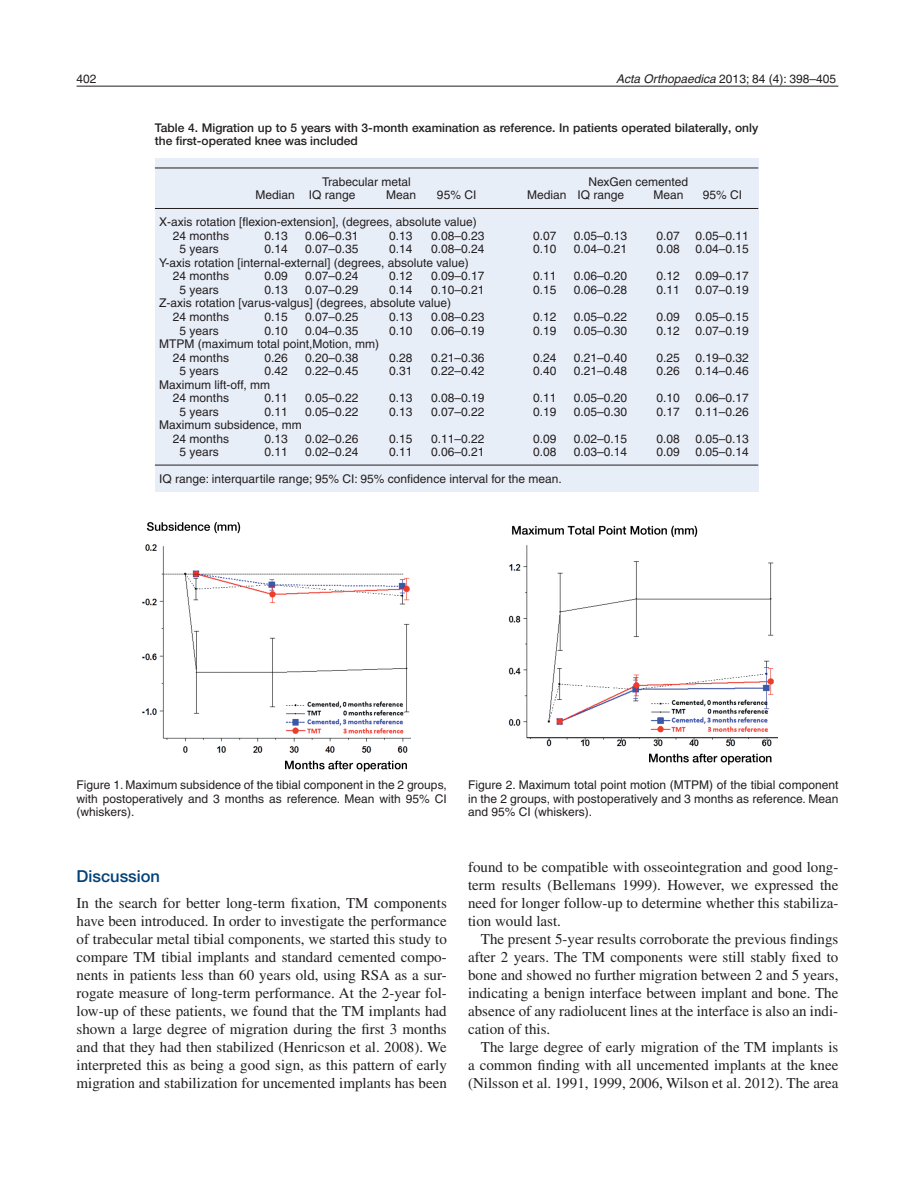
<style>
.page{position:relative;width:915px;height:1191px;background:#fff}
.page>*{position:absolute;margin:0;border:0;box-sizing:border-box;transform-origin:0 0}
.t1{font:500 16.5px "Helvetica Neue LTW1 G";color:#004279}
.t2{font:15px/18px "Times";color:#231f20;text-align:justify}
.t3{font:12px/13.5px "Helvetica";color:#231f20}
.t4{font:500 12px/13.5px "Helvetica Neue LTW1 G";color:#231f20}
.s1{font-style:italic}
</style>
<div class="page">
<hr style="left:77px;top:86px;width:761px;height:1px;background:#231f20">
<div style="left:155px;top:158px;width:603px;height:334px;background:#e8eef8"></div>
<hr style="left:155px;top:168px;width:603px;height:1px;background:#231f20">
<hr style="left:155px;top:208px;width:603px;height:1px;background:#231f20">
<hr style="left:155px;top:465px;width:603px;height:1px;background:#231f20">
<img style="left:142px;top:522px;width:268px;height:250px">
<img style="left:508px;top:525px;width:269px;height:240px">
<p class="t3" style="left:77px;top:72px;width:22px">402</p>
<p class="t3" style="left:615px;top:72px;width:222px"><span class="s1">Acta Orthopaedica</span> 2013; 84 (4): 398–405</p>
<p class="t4" style="left:155px;top:121px;width:604px">Table 4. Migration up to 5 years with 3-month examination as reference. In patients operated bilaterally, only the first-operated knee was included</p>
<p class="t3" style="left:322px;top:175px;width:90px">Trabecular metal</p>
<p class="t3" style="left:588px;top:175px;width:101px">NexGen cemented</p>
<p class="t3" style="left:255px;top:188px;width:101px">Median IQ range</p>
<p class="t3" style="left:386px;top:188px;width:32px">Mean</p>
<p class="t3" style="left:437px;top:188px;width:41px">95% CI</p>
<p class="t3" style="left:527px;top:188px;width:98px">Median IQ range</p>
<p class="t3" style="left:653px;top:188px;width:32px">Mean</p>
<p class="t3" style="left:702px;top:188px;width:41px">95% CI</p>
<p class="t3" style="left:173px;top:215px;width:305px;text-indent:-14px">X-axis rotation [flexion-extension], (degrees, absolute value)<br>24 months</p>
<p class="t3" style="left:264px;top:229px;width:25px">0.13</p>
<p class="t3" style="left:305px;top:229px;width:55px">0.06–0.31</p>
<p class="t3" style="left:389px;top:229px;width:25px">0.13</p>
<p class="t3" style="left:431px;top:229px;width:55px">0.08–0.23</p>
<p class="t3" style="left:533px;top:229px;width:25px">0.07</p>
<p class="t3" style="left:573px;top:229px;width:55px">0.05–0.13</p>
<p class="t3" style="left:656px;top:229px;width:25px">0.07</p>
<p class="t3" style="left:695px;top:229px;width:55px">0.05–0.11</p>
<p class="t3" style="left:179px;top:242px;width:41px">5 years</p>
<p class="t3" style="left:264px;top:242px;width:25px">0.14</p>
<p class="t3" style="left:305px;top:242px;width:55px">0.07–0.35</p>
<p class="t3" style="left:389px;top:242px;width:25px">0.14</p>
<p class="t3" style="left:431px;top:242px;width:55px">0.08–0.24</p>
<p class="t3" style="left:533px;top:242px;width:25px">0.10</p>
<p class="t3" style="left:573px;top:242px;width:55px">0.04–0.21</p>
<p class="t3" style="left:656px;top:242px;width:25px">0.08</p>
<p class="t3" style="left:695px;top:242px;width:55px">0.04–0.15</p>
<p class="t3" style="left:173px;top:256px;width:297px;text-indent:-14px">Y-axis rotation [internal-external] (degrees, absolute value)<br>24 months</p>
<p class="t3" style="left:264px;top:269px;width:25px">0.09</p>
<p class="t3" style="left:305px;top:269px;width:55px">0.07–0.24</p>
<p class="t3" style="left:389px;top:269px;width:25px">0.12</p>
<p class="t3" style="left:431px;top:269px;width:55px">0.09–0.17</p>
<p class="t3" style="left:533px;top:269px;width:25px">0.11</p>
<p class="t3" style="left:573px;top:269px;width:55px">0.06–0.20</p>
<p class="t3" style="left:656px;top:269px;width:25px">0.12</p>
<p class="t3" style="left:695px;top:269px;width:55px">0.09–0.17</p>
<p class="t3" style="left:179px;top:283px;width:41px">5 years</p>
<p class="t3" style="left:264px;top:283px;width:25px">0.13</p>
<p class="t3" style="left:305px;top:283px;width:55px">0.07–0.29</p>
<p class="t3" style="left:389px;top:283px;width:25px">0.14</p>
<p class="t3" style="left:431px;top:283px;width:55px">0.10–0.21</p>
<p class="t3" style="left:533px;top:283px;width:25px">0.15</p>
<p class="t3" style="left:573px;top:283px;width:55px">0.06–0.28</p>
<p class="t3" style="left:656px;top:283px;width:25px">0.11</p>
<p class="t3" style="left:695px;top:283px;width:55px">0.07–0.19</p>
<p class="t3" style="left:173px;top:296px;width:280px;text-indent:-14px">Z-axis rotation [varus-valgus] (degrees, absolute value)<br>24 months</p>
<p class="t3" style="left:264px;top:310px;width:25px">0.15</p>
<p class="t3" style="left:305px;top:310px;width:55px">0.07–0.25</p>
<p class="t3" style="left:389px;top:310px;width:25px">0.13</p>
<p class="t3" style="left:431px;top:310px;width:55px">0.08–0.23</p>
<p class="t3" style="left:533px;top:310px;width:25px">0.12</p>
<p class="t3" style="left:573px;top:310px;width:55px">0.05–0.22</p>
<p class="t3" style="left:656px;top:310px;width:25px">0.09</p>
<p class="t3" style="left:695px;top:310px;width:55px">0.05–0.15</p>
<p class="t3" style="left:179px;top:323px;width:41px">5 years</p>
<p class="t3" style="left:264px;top:323px;width:25px">0.10</p>
<p class="t3" style="left:305px;top:323px;width:55px">0.04–0.35</p>
<p class="t3" style="left:389px;top:323px;width:25px">0.10</p>
<p class="t3" style="left:431px;top:323px;width:55px">0.06–0.19</p>
<p class="t3" style="left:533px;top:323px;width:25px">0.19</p>
<p class="t3" style="left:573px;top:323px;width:55px">0.05–0.30</p>
<p class="t3" style="left:656px;top:323px;width:25px">0.12</p>
<p class="t3" style="left:695px;top:323px;width:55px">0.07–0.19</p>
<p class="t3" style="left:173px;top:337px;width:208px;text-indent:-14px">MTPM (maximum total point,Motion, mm)<br>24 months</p>
<p class="t3" style="left:264px;top:350px;width:25px">0.26</p>
<p class="t3" style="left:305px;top:350px;width:55px">0.20–0.38</p>
<p class="t3" style="left:389px;top:350px;width:25px">0.28</p>
<p class="t3" style="left:431px;top:350px;width:55px">0.21–0.36</p>
<p class="t3" style="left:533px;top:350px;width:25px">0.24</p>
<p class="t3" style="left:573px;top:350px;width:55px">0.21–0.40</p>
<p class="t3" style="left:656px;top:350px;width:25px">0.25</p>
<p class="t3" style="left:695px;top:350px;width:55px">0.19–0.32</p>
<p class="t3" style="left:179px;top:364px;width:41px">5 years</p>
<p class="t3" style="left:264px;top:364px;width:25px">0.42</p>
<p class="t3" style="left:305px;top:364px;width:55px">0.22–0.45</p>
<p class="t3" style="left:389px;top:364px;width:25px">0.31</p>
<p class="t3" style="left:431px;top:364px;width:55px">0.22–0.42</p>
<p class="t3" style="left:533px;top:364px;width:25px">0.40</p>
<p class="t3" style="left:573px;top:364px;width:55px">0.21–0.48</p>
<p class="t3" style="left:656px;top:364px;width:25px">0.26</p>
<p class="t3" style="left:695px;top:364px;width:55px">0.14–0.46</p>
<p class="t3" style="left:173px;top:377px;width:99px;text-indent:-14px">Maximum lift-off, mm<br>24 months</p>
<p class="t3" style="left:264px;top:391px;width:25px">0.11</p>
<p class="t3" style="left:305px;top:391px;width:55px">0.05–0.22</p>
<p class="t3" style="left:389px;top:391px;width:25px">0.13</p>
<p class="t3" style="left:431px;top:391px;width:55px">0.08–0.19</p>
<p class="t3" style="left:533px;top:391px;width:25px">0.11</p>
<p class="t3" style="left:573px;top:391px;width:55px">0.05–0.20</p>
<p class="t3" style="left:656px;top:391px;width:25px">0.10</p>
<p class="t3" style="left:695px;top:391px;width:55px">0.06–0.17</p>
<p class="t3" style="left:179px;top:404px;width:41px">5 years</p>
<p class="t3" style="left:264px;top:404px;width:25px">0.11</p>
<p class="t3" style="left:305px;top:404px;width:55px">0.05–0.22</p>
<p class="t3" style="left:389px;top:404px;width:25px">0.13</p>
<p class="t3" style="left:431px;top:404px;width:55px">0.07–0.22</p>
<p class="t3" style="left:533px;top:404px;width:25px">0.19</p>
<p class="t3" style="left:573px;top:404px;width:55px">0.05–0.30</p>
<p class="t3" style="left:656px;top:404px;width:25px">0.17</p>
<p class="t3" style="left:695px;top:404px;width:55px">0.11–0.26</p>
<p class="t3" style="left:173px;top:418px;width:130px;text-indent:-14px">Maximum subsidence, mm<br>24 months</p>
<p class="t3" style="left:264px;top:431px;width:25px">0.13</p>
<p class="t3" style="left:305px;top:431px;width:55px">0.02–0.26</p>
<p class="t3" style="left:389px;top:431px;width:25px">0.15</p>
<p class="t3" style="left:431px;top:431px;width:55px">0.11–0.22</p>
<p class="t3" style="left:533px;top:431px;width:25px">0.09</p>
<p class="t3" style="left:573px;top:431px;width:55px">0.02–0.15</p>
<p class="t3" style="left:656px;top:431px;width:25px">0.08</p>
<p class="t3" style="left:695px;top:431px;width:55px">0.05–0.13</p>
<p class="t3" style="left:179px;top:445px;width:41px">5 years</p>
<p class="t3" style="left:264px;top:445px;width:25px">0.11</p>
<p class="t3" style="left:305px;top:445px;width:55px">0.02–0.24</p>
<p class="t3" style="left:389px;top:445px;width:25px">0.11</p>
<p class="t3" style="left:431px;top:445px;width:55px">0.06–0.21</p>
<p class="t3" style="left:533px;top:445px;width:25px">0.08</p>
<p class="t3" style="left:573px;top:445px;width:55px">0.03–0.14</p>
<p class="t3" style="left:656px;top:445px;width:25px">0.09</p>
<p class="t3" style="left:695px;top:445px;width:55px">0.05–0.14</p>
<p class="t3" style="left:159px;top:472px;width:404px">IQ range: interquartile range; 95% CI: 95% confidence interval for the mean.</p>
<p class="t3" style="left:77px;top:778px;width:371px;text-align:justify">Figure 1. Maximum subsidence of the tibial component in the 2 groups, with postoperatively and 3 months as reference. Mean with 95% CI (whiskers).</p>
<p class="t3" style="left:468px;top:778px;width:371px;text-align:justify">Figure 2. Maximum total point motion (MTPM) of the tibial component in the 2 groups, with postoperatively and 3 months as reference. Mean and 95% CI (whiskers).</p>
<h1 class="t1" style="left:77px;top:866px;width:85px">Discussion</h1>
<p class="t2" style="left:77px;top:893px;width:371px">In the search for better long-term fixation, TM components have been introduced. In order to investigate the performance of trabecular metal tibial components, we started this study to compare TM tibial implants and standard cemented compo&shy;nents in patients less than 60 years old, using RSA as a sur&shy;rogate measure of long-term performance. At the 2-year fol&shy;low-up of these patients, we found that the TM implants had shown a large degree of migration during the first 3 months and that they had then stabilized (Henricson et al. 2008). We interpreted this as being a good sign, as this pattern of early migration and stabilization for uncemented implants has been</p>
<p class="t2" style="left:468px;top:857px;width:371px">found to be compatible with osseointegration and good long&shy;term results (Bellemans 1999). However, we expressed the need for longer follow-up to determine whether this stabiliza&shy;tion would last.</p>
<p class="t2" style="left:468px;top:929px;width:371px;text-indent:13px">The present 5-year results corroborate the previous findings after 2 years. The TM components were still stably fixed to bone and showed no further migration between 2 and 5 years, indicating a benign interface between implant and bone. The absence of any radiolucent lines at the interface is also an indi&shy;cation of this.</p>
<p class="t2" style="left:468px;top:1037px;width:371px;text-indent:13px">The large degree of early migration of the TM implants is a common finding with all uncemented implants at the knee (Nilsson et al. 1991, 1999, 2006, Wilson et al. 2012). The area</p>
</div>
